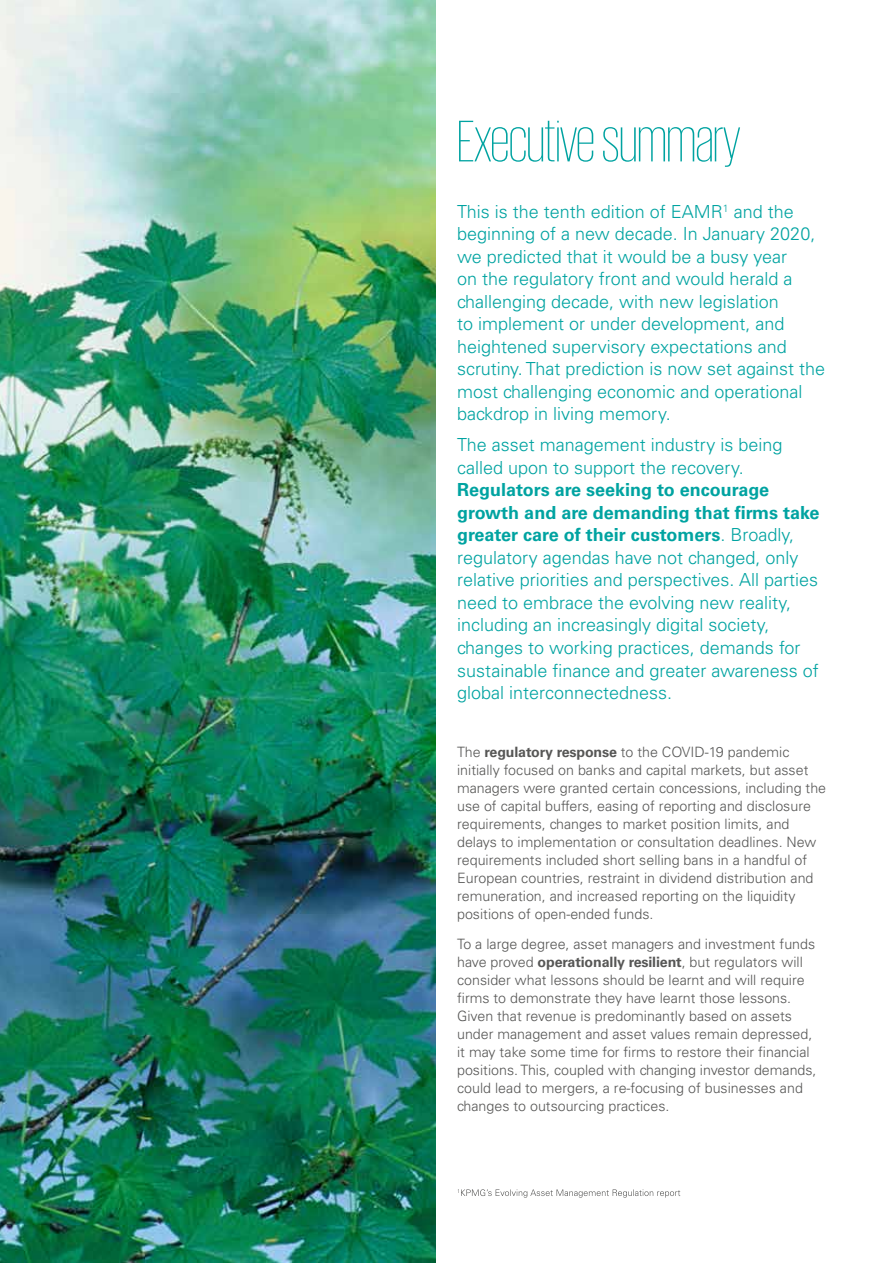
<style>
.page{position:relative;width:893px;height:1263px;background:#fff}
.page>*{position:absolute;margin:0;border:0;box-sizing:border-box;transform-origin:0 0}
.t1{font:200 60px "KPMG";letter-spacing:-.01em;color:#00a3a1}
.t2{font:300 18px/22.5px "Univers LT Std";color:#00a3a1}
.t3{font:300 14.25px/18px "Univers LT Std";color:#575756}
.s1{font-weight:700}
</style>
<div class="page">
<img style="left:0;top:0;width:436px;height:1263px">
<svg style="left:458px;top:1189px;width:222px;height:9px"></svg>
<h1 class="t1" style="left:457px;top:113px;width:285px">Executive summary</h1>
<p class="t2" style="left:457px;top:200px;width:370px">This is the tenth edition of EAMR<sup>1</sup> and the beginning of a new decade. In January 2020, we predicted that it would be a busy year<br>on the regulatory front and would herald a challenging decade, with new legislation<br>to implement or under development, and heightened supervisory expectations and scrutiny. That prediction is now set against the most challenging economic and operational backdrop in living memory.</p>
<p class="t2" style="left:457px;top:434px;width:327px">The asset management industry is being called upon to support the recovery.</p>
<p class="t2" style="left:457px;top:479px;width:364px"><span class="s1">Regulators are seeking to encourage growth and are demanding that firms take greater care of their customers</span>. Broadly, regulatory agendas have not changed, only relative priorities and perspectives. All parties need to embrace the evolving new reality, including an increasingly digital society, changes to working practices, demands for sustainable finance and greater awareness of global interconnectedness.</p>
<p class="t3" style="left:457px;top:742px;width:371px">The <span class="s1">regulatory response</span> to the COVID-19 pandemic initially focused on banks and capital markets, but asset managers were granted certain concessions, including the use of capital buffers, easing of reporting and disclosure requirements, changes to market position limits, and delays to implementation or consultation deadlines. New requirements included short selling bans in a handful of European countries, restraint in dividend distribution and remuneration, and increased reporting on the liquidity positions of open-ended funds.</p>
<p class="t3" style="left:457px;top:935px;width:361px">To a large degree, asset managers and investment funds have proved <span class="s1">operationally resilient</span>, but regulators will consider what lessons should be learnt and will require firms to demonstrate they have learnt those lessons.<br>Given that revenue is predominantly based on assets under management and asset values remain depressed, it may take some time for firms to restore their financial positions. This, coupled with changing investor demands, could lead to mergers, a re-focusing of businesses and changes to outsourcing practices.</p>
</div>
